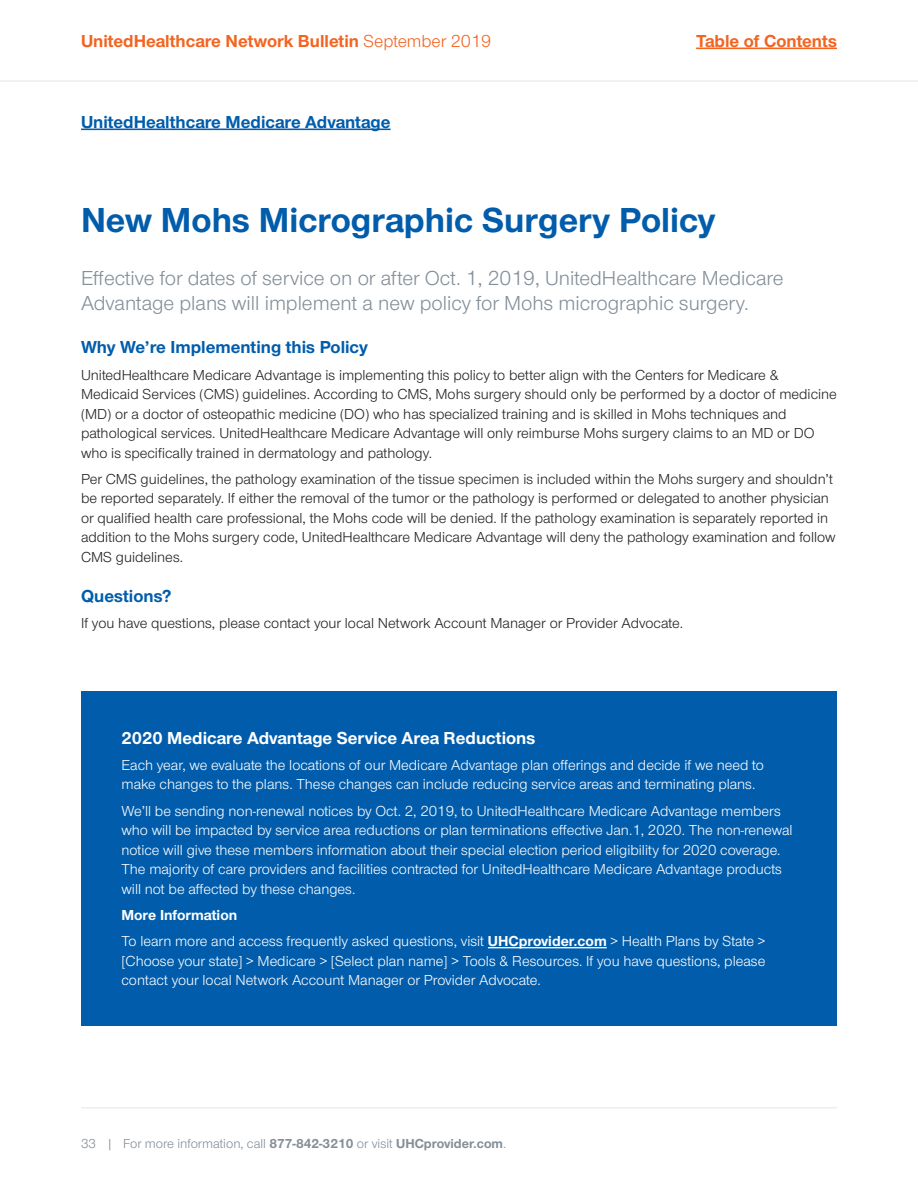
<style>
.page{position:relative;width:918px;height:1188px;background:#fff}
.page>*{position:absolute;margin:0;border:0;box-sizing:border-box;transform-origin:0 0}
.Article_Blue_Headlin{font:700 36px "UHC Sans";color:#015dac}
.Article_Gray_Lead-In{font:21px/25.2px "UHC Sans";color:#828e98}
.Article_Blue_Subhead{font:700 18px "UHC Sans";color:#015dac}
.t1{font:700 18px "UHC Sans";color:#f36421}
.Article_Body_Copy_10{font:700 18px "UHC Sans";color:#fff}
.Article_Body_Copy_10-2{font:15px/19.5px "UHC Sans";color:#231f20}
.Article_Body_Copy_10-3{font:15px/19.5px "UHC Sans";color:#fff}
.Article_Body_Copy_10-4{font:700 15px "UHC Sans";color:#fff}
.t2{font:13.5px "UHC Sans";color:#828e98}
.s1{font-weight:400}
.s2{font-weight:700}
</style>
<div class="page">
<hr style="left:696px;top:48px;width:141px;height:1px;background:#f36421">
<hr style="left:0;top:80px;width:918px;height:2px;background:#eceeef">
<hr style="left:81px;top:1107px;width:756px;height:1px;background:#eceeef">
<hr style="left:81px;top:129px;width:310px;height:1px;background:#015dac">
<div style="left:81px;top:691px;width:756px;height:335px;background:#015dac"></div>
<hr style="left:488px;top:947px;width:119px;height:1px;background:#fff">
<p class="t1" style="left:81px;top:28px;width:412px">UnitedHealthcare Network Bulletin <span class="s1">September 2019</span></p>
<p class="t1" style="left:696px;top:28px;width:142px">Table of Contents</p>
<p class="Article_Blue_Subhead" style="left:81px;top:109px;width:311px">UnitedHealthcare Medicare Advantage</p>
<p class="Article_Blue_Headlin" style="left:81px;top:196px;width:636px">New Mohs Micrographic Surgery Policy</p>
<p class="Article_Gray_Lead-In" style="left:81px;top:264px;width:704px">Effective for dates of service on or after Oct. 1, 2019, UnitedHealthcare Medicare<br>Advantage plans will implement a new policy for Mohs micrographic surgery.</p>
<p class="Article_Blue_Subhead" style="left:81px;top:335px;width:288px">Why We’re Implementing this Policy</p>
<p class="Article_Body_Copy_10-2" style="left:81px;top:364px;width:757px">UnitedHealthcare Medicare Advantage is implementing this policy to better align with the Centers for Medicare &amp; Medicaid Services (CMS) guidelines. According to CMS, Mohs surgery should only be performed by a doctor of medicine (MD) or a doctor of osteopathic medicine (DO) who has specialized training and is skilled in Mohs techniques and pathological services. UnitedHealthcare Medicare Advantage will only reimburse Mohs surgery claims to an MD or DO who is specifically trained in dermatology and pathology.</p>
<p class="Article_Body_Copy_10-2" style="left:81px;top:469px;width:756px">Per CMS guidelines, the pathology examination of the tissue specimen is included within the Mohs surgery and shouldn’t be reported separately. If either the removal of the tumor or the pathology is performed or delegated to another physician or qualified health care professional, the Mohs code will be denied. If the pathology examination is separately reported in addition to the Mohs surgery code, UnitedHealthcare Medicare Advantage will deny the pathology examination and follow CMS guidelines.</p>
<p class="Article_Blue_Subhead" style="left:81px;top:583px;width:92px">Questions?</p>
<p class="Article_Body_Copy_10-2" style="left:81px;top:613px;width:604px">If you have questions, please contact your local Network Account Manager or Provider Advocate.</p>
<p class="Article_Body_Copy_10" style="left:122px;top:726px;width:415px">2020 Medicare Advantage Service Area Reductions</p>
<p class="Article_Body_Copy_10-3" style="left:122px;top:755px;width:644px">Each year, we evaluate the locations of our Medicare Advantage plan offerings and decide if we need to make changes to the plans. These changes can include reducing service areas and terminating plans.</p>
<p class="Article_Body_Copy_10-3" style="left:122px;top:800px;width:673px">We’ll be sending non-renewal notices by Oct. 2, 2019, to UnitedHealthcare Medicare Advantage members who will be impacted by service area reductions or plan terminations effective Jan.1, 2020. The non-renewal notice will give these members information about their special election period eligibility for 2020 coverage.<br>The majority of care providers and facilities contracted for UnitedHealthcare Medicare Advantage products will not be affected by these changes.</p>
<p class="Article_Body_Copy_10-4" style="left:122px;top:905px;width:117px">More Information</p>
<p class="Article_Body_Copy_10-3" style="left:122px;top:931px;width:645px;text-align:justify">To learn more and access frequently asked questions, visit <span class="s2">UHCprovider.com</span> &gt; Health Plans by State &gt; [Choose your state] &gt; Medicare &gt; [Select plan name] &gt; Tools &amp; Resources. If you have questions, please contact your local Network Account Manager or Provider Advocate.</p>
<p class="t2" style="left:81px;top:1134px;width:427px">33 | For more information, call <span class="s2">877-842-3210</span> or visit <span class="s2">UHCprovider.com</span>.</p>
</div>
